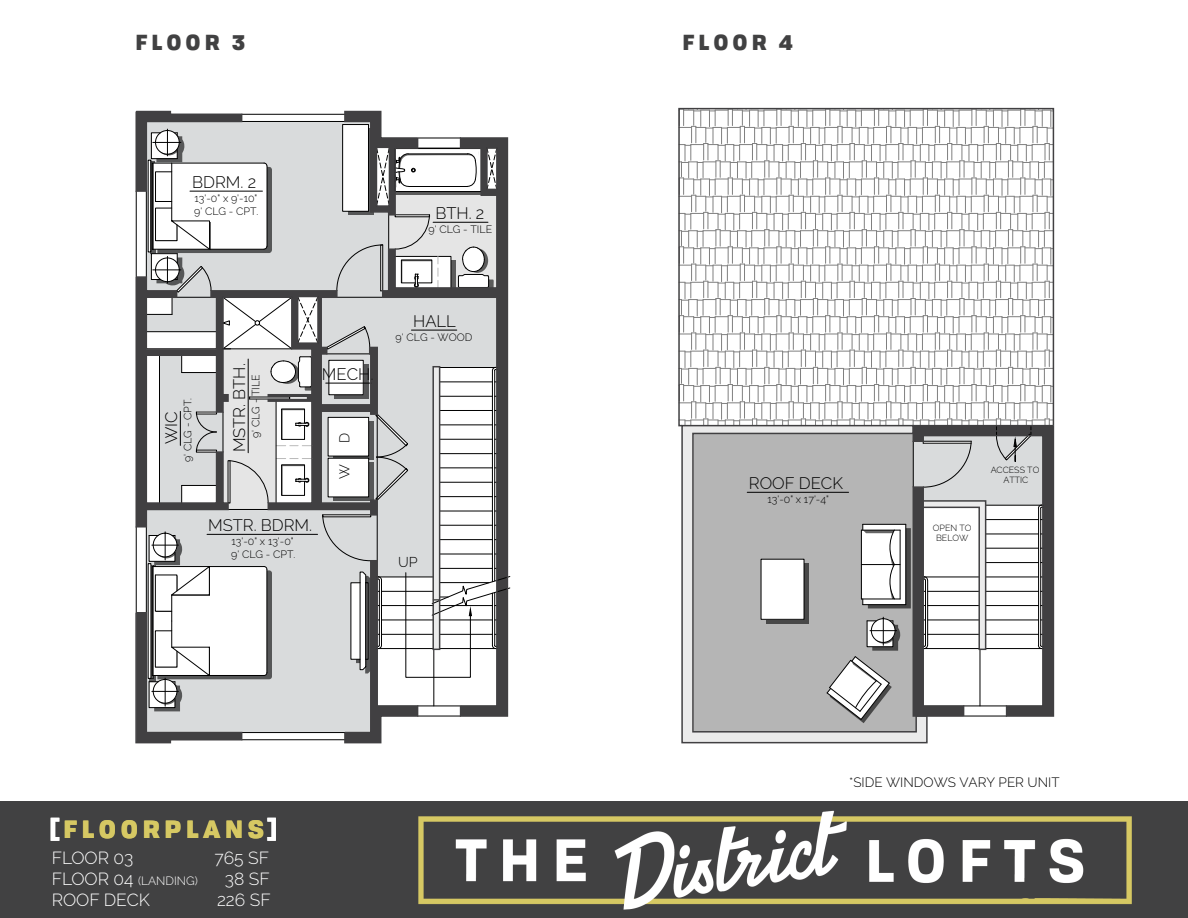
<style>
.page{position:relative;width:1188px;height:918px;background:#fff}
.page>*{position:absolute;margin:0;border:0;box-sizing:border-box;transform-origin:0 0}
.t1{font:900 24px "Tofino Personal";color:#d6c863}
.t2{font:900 21px "Tofino Personal";color:#414142}
.t3{font:300 17.4px "Raleway";color:#fff}
.t4{font:300 16.65px "Raleway";color:#000}
.t5{font:300 14.25px "Raleway";color:#000}
.t6{font:300 13.5px "Raleway";color:#000}
.t7{font:300 12px "Raleway";color:#fff}
.t8{font:300 10.65px/12.3px "Raleway";color:#000}
.t9{font:300 8.85px/9.9px "Raleway";color:#000;text-align:center}
.s1{color:#fff}
.s2{font-size:17.4px}
</style>
<div class="page">
<div style="left:0;top:802px;width:406px;height:116px;background:#414142"></div>
<div style="left:1142px;top:802px;width:46px;height:116px;background:#414142"></div>
<img style="left:406px;top:802px;width:736px;height:116px">
<svg style="left:135px;top:110px;width:375px;height:634px"></svg>
<div style="left:376px;top:147px;width:14px;height:60px;border:2px solid #414042"></div>
<svg style="left:928px;top:427px;width:127px;height:290px"></svg>
<svg style="left:681px;top:427px;width:247px;height:317px;background:#b2b2b2"></svg>
<svg style="left:678px;top:107px;width:377px;height:320px"></svg>
<h2 class="t2" style="left:135px;top:25px;width:111px">F L O O R 3</h2>
<h2 class="t2" style="left:682px;top:25px;width:112px">F L O O R 4</h2>
<h3 class="t4" style="left:192px;top:173px;width:65px">BDRM. 2</h3>
<p class="t8" style="left:194px;top:192px;width:66px">13'-0" x 9'-10"<br>9' CLG - CPT.</p>
<h3 class="t4" style="left:435px;top:204px;width:50px">BTH. 2</h3>
<p class="t8" style="left:429px;top:223px;width:65px">9' CLG - TILE</p>
<p class="t8" style="left:182px;top:462px;width:66px;rotate:-90deg">9' CLG - CPT.</p>
<h3 class="t4" style="left:162px;top:444px;width:34px;rotate:-90deg">WIC</h3>
<h3 class="t4" style="left:230px;top:452px;width:91px;rotate:-90deg">MSTR. BTH.</h3>
<h3 class="t4" style="left:322px;top:364px;width:53px">MECH.</h3>
<p class="t8" style="left:250px;top:438px;width:65px;rotate:-90deg">9' CLG - TILE</p>
<h3 class="t5" style="left:336px;top:443px;width:12px;rotate:-90deg">D</h3>
<h3 class="t4" style="left:208px;top:516px;width:106px">MSTR. BDRM.</h3>
<p class="t8" style="left:231px;top:535px;width:66px">13'-0" x 13'-0"<br>9' CLG - CPT.</p>
<h3 class="t5" style="left:336px;top:479px;width:16px;rotate:-90deg">W</h3>
<h3 class="t4" style="left:413px;top:312px;width:44px">HALL</h3>
<p class="t8" style="left:396px;top:331px;width:78px">9' CLG - WOOD</p>
<h3 class="t5" style="left:398px;top:554px;width:21px">UP</h3>
<h1 class="t1" style="left:48px;top:809px;width:231px"><span class="s1">[</span>F L O O R P L A N S<span class="s1">]</span></h1>
<h3 class="t3" style="left:52px;top:848px;width:83px">FLOOR 03</h3>
<h3 class="t3" style="left:214px;top:848px;width:56px">765 SF</h3>
<p class="t7" style="left:52px;top:874px;width:148px"><span class="s2">FLOOR 04</span> (LANDING)</p>
<h3 class="t3" style="left:225px;top:869px;width:46px">38 SF</h3>
<h3 class="t3" style="left:52px;top:890px;width:100px">ROOF DECK</h3>
<h3 class="t3" style="left:217px;top:890px;width:55px">226 SF</h3>
<h3 class="t4" style="left:749px;top:474px;width:96px">ROOF DECK</h3>
<p class="t8" style="left:768px;top:493px;width:63px">13'-0" x 17'-4"</p>
<p class="t9" style="left:933px;top:523px;width:40px">OPEN TO<br>BELOW</p>
<p class="t9" style="left:991px;top:465px;width:50px">ACCESS TO<br>ATTIC</p>
<p class="t6" style="left:849px;top:774px;width:212px">*SIDE WINDOWS VARY PER UNIT</p>
</div>
